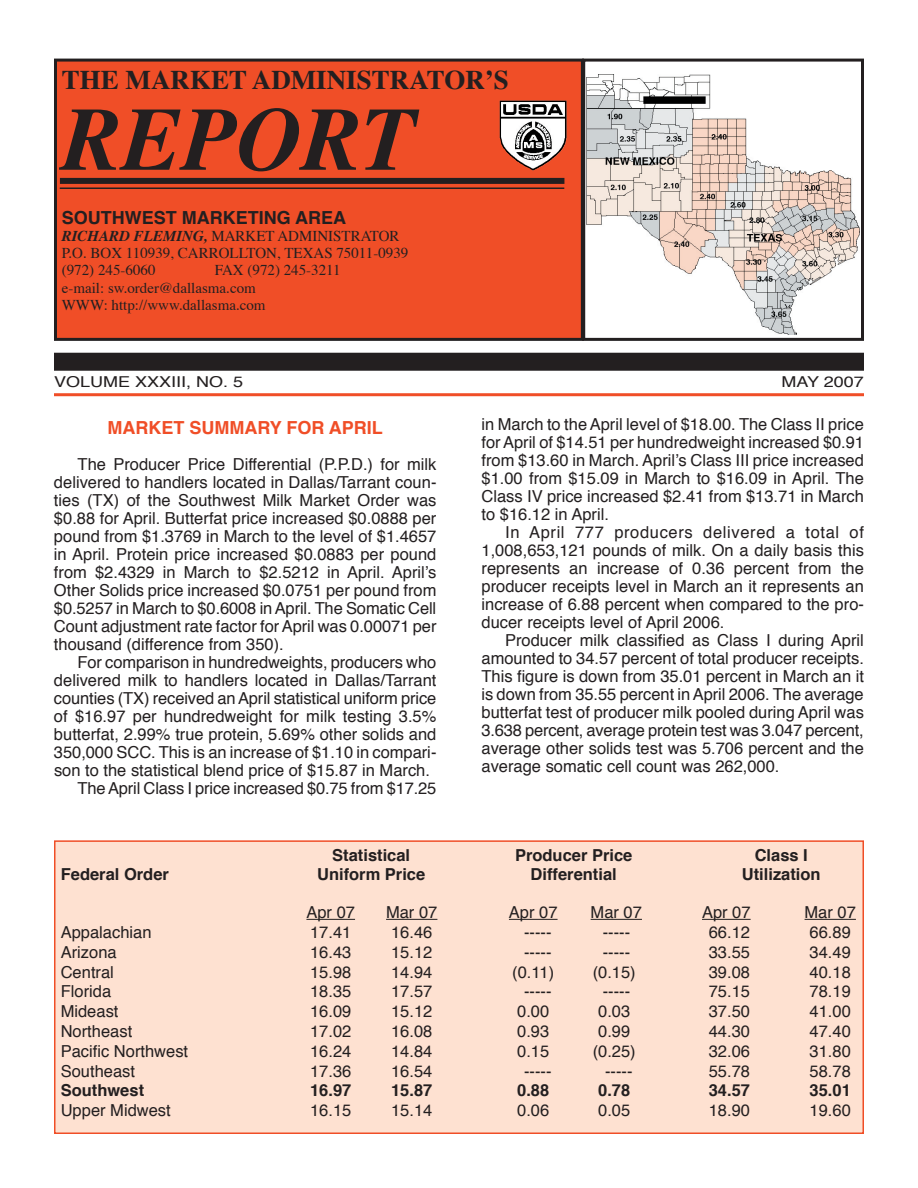
<style>
.page{position:relative;width:918px;height:1188px;background:#fff}
.page>*{position:absolute;margin:0;border:0;box-sizing:border-box;transform-origin:0 0}
.t1{font:italic 700 90px "Times";color:#231f20}
.t2{font:700 27px "Times";color:#231f20}
.t3{font:700 18px "Helvetica";color:#231f20}
.t4{font:700 18px "Helvetica";color:#f04e27}
.t5{font:16.5px/18px "Helvetica";color:#231f20;text-align:justify}
.t6{font:700 16.5px "Helvetica";color:#231f20}
.t7{font:15px/17.2px "Times";color:#231f20}
.t8{font:15px "Helvetica";color:#231f20;scale:1.2 1}
.s1{font-weight:700;font-style:italic}
</style>
<div class="page">
<div style="left:56px;top:60px;width:526px;height:279px;background:#f04e27"></div>
<div style="left:54px;top:59px;width:530px;height:282px;border:3px solid #231f20"></div>
<div style="left:582px;top:59px;width:282px;height:282px;border:3px solid #231f20"></div>
<div style="left:54px;top:353px;width:810px;height:18px;background:#231f20"></div>
<hr style="left:54px;top:393px;width:810px;height:3px;background:#f04e27">
<div style="left:60px;top:178px;width:504px;height:6px;background:#231f20"></div>
<hr style="left:60px;top:188px;width:504px;height:1px;background:#231f20">
<img style="left:500px;top:101px;width:67px;height:69px">
<img style="left:586px;top:74px;width:273px;height:261px">
<div style="left:55px;top:841px;width:808px;height:292px;background:#fee1d1"></div>
<div style="left:54px;top:840px;width:810px;height:294px;border:2px solid #f04e27"></div>
<hr style="left:306px;top:919px;width:49px;height:1px;background:#231f20">
<hr style="left:386px;top:919px;width:51px;height:1px;background:#231f20">
<hr style="left:509px;top:919px;width:49px;height:1px;background:#231f20">
<hr style="left:591px;top:919px;width:51px;height:1px;background:#231f20">
<hr style="left:702px;top:919px;width:49px;height:1px;background:#231f20">
<hr style="left:805px;top:919px;width:51px;height:1px;background:#231f20">
<h2 class="t2" style="left:62px;top:62px;width:449px">THE MARKET ADMINISTRATORʼS</h2>
<h1 class="t1" style="left:62px;top:81px;width:357px">REPORT</h1>
<p class="t3" style="left:62px;top:205px;width:286px">SOUTHWEST MARKETING AREA</p>
<p class="t7" style="left:62px;top:228px;width:348px"><span class="s1">RICHARD FLEMING,</span> MARKET ADMINISTRATOR<br>P.O. BOX 110939, CARROLLTON, TEXAS 75011-0939 (972) 245-6060</p>
<p class="t7" style="left:62px;top:263px;width:280px;text-indent:153px">FAX (972) 245-3211 e-mail: sw.order@dallasma.com<br>WWW: http://www.dallasma.com</p>
<p class="t8" style="left:54px;top:371px;width:159px">VOLUME XXXIII, NO. 5</p>
<p class="t8" style="left:782px;top:371px;width:70px">MAY 2007</p>
<p class="t4" style="left:108px;top:415px;width:277px">MARKET SUMMARY FOR APRIL</p>
<p class="t5" style="left:54px;top:456px;width:384px;text-indent:24px">The Producer Price Differential (P.P.D.) for milk delivered to handlers located in Dallas/Tarrant coun&shy;ties (TX) of the Southwest Milk Market Order was $0.88 for April. Butterfat price increased $0.0888 per pound from $1.3769 in March to the level of $1.4657 in April. Protein price increased $0.0883 per pound from $2.4329 in March to $2.5212 in April. Aprilʼs Other Solids price increased $0.0751 per pound from $0.5257 in March to $0.6008 in April. The Somatic Cell Count adjustment rate factor for April was 0.00071 per thousand (difference from 350).</p>
<p class="t5" style="left:78px;top:654px;width:360px">For comparison in hundredweights, producers who</p>
<p class="t5" style="left:54px;top:672px;width:384px">delivered milk to handlers located in Dallas/Tarrant</p>
<p class="t5" style="left:54px;top:690px;width:384px">counties (TX) received an April statistical uniform price</p>
<p class="t5" style="left:54px;top:708px;width:384px">of $16.97 per hundredweight for milk testing 3.5%</p>
<p class="t5" style="left:54px;top:726px;width:384px">butterfat, 2.99% true protein, 5.69% other solids and</p>
<p class="t5" style="left:54px;top:744px;width:384px">350,000 SCC. This is an increase of $1.10 in compari-</p>
<p class="t5" style="left:54px;top:762px;width:378px">son to the statistical blend price of $15.87 in March.</p>
<p class="t5" style="left:78px;top:780px;width:360px">The April Class I price increased $0.75 from $17.25</p>
<p class="t5" style="left:481px;top:416px;width:384px">in March to the April level of $18.00. The Class II price for April of $14.51 per hundredweight increased $0.91 from $13.60 in March. Aprilʼs Class III price increased $1.00 from $15.09 in March to $16.09 in April. The Class IV price increased $2.41 from $13.71 in March to $16.12 in April.</p>
<p class="t5" style="left:481px;top:524px;width:384px;text-indent:24px">In April 777 producers delivered a total of 1,008,653,121 pounds of milk. On a daily basis this represents an increase of 0.36 percent from the producer receipts level in March an it represents an increase of 6.88 percent when compared to the pro&shy;ducer receipts level of April 2006.</p>
<p class="t5" style="left:481px;top:632px;width:384px;text-indent:24px">Producer milk classified as Class I during April amounted to 34.57 percent of total producer receipts.<br>This figure is down from 35.01 percent in March an it is down from 35.55 percent in April 2006. The average butterfat test of producer milk pooled during April was 3.638 percent, average protein test was 3.047 percent, average other solids test was 5.706 percent and the average somatic cell count was 262,000.</p>
<p class="t6" style="left:332px;top:843px;width:79px">Statistical</p>
<p class="t6" style="left:515px;top:843px;width:119px">Producer Price</p>
<p class="t6" style="left:755px;top:843px;width:55px">Class I</p>
<p class="t6" style="left:61px;top:863px;width:110px">Federal Order</p>
<p class="t6" style="left:317px;top:863px;width:110px">Uniform Price</p>
<p class="t6" style="left:531px;top:863px;width:88px">Differential</p>
<p class="t6" style="left:742px;top:863px;width:80px">Utilization</p>
<p class="t5" style="left:306px;top:904px;width:50px">Apr 07</p>
<p class="t5" style="left:386px;top:904px;width:53px">Mar 07</p>
<p class="t5" style="left:509px;top:904px;width:50px">Apr 07</p>
<p class="t5" style="left:591px;top:904px;width:53px">Mar 07</p>
<p class="t5" style="left:702px;top:904px;width:50px">Apr 07</p>
<p class="t5" style="left:805px;top:904px;width:53px">Mar 07</p>
<p class="t5" style="left:61px;top:924px;width:92px">Appalachian</p>
<p class="t5" style="left:310px;top:924px;width:43px">17.41</p>
<p class="t5" style="left:391px;top:924px;width:43px">16.46</p>
<p class="t5" style="left:524px;top:924px;width:29px">-----</p>
<p class="t5" style="left:603px;top:924px;width:29px">-----</p>
<p class="t5" style="left:709px;top:924px;width:43px">66.12</p>
<p class="t5" style="left:810px;top:924px;width:43px">66.89</p>
<p class="t5" style="left:61px;top:944px;width:57px">Arizona</p>
<p class="t5" style="left:310px;top:944px;width:43px">16.43</p>
<p class="t5" style="left:391px;top:944px;width:43px">15.12</p>
<p class="t5" style="left:524px;top:944px;width:29px">-----</p>
<p class="t5" style="left:603px;top:944px;width:29px">-----</p>
<p class="t5" style="left:709px;top:944px;width:43px">33.55</p>
<p class="t5" style="left:810px;top:944px;width:43px">34.49</p>
<p class="t5" style="left:61px;top:964px;width:55px">Central</p>
<p class="t5" style="left:310px;top:964px;width:43px">15.98</p>
<p class="t5" style="left:391px;top:964px;width:43px">14.94</p>
<p class="t5" style="left:512px;top:964px;width:43px">(0.11)</p>
<p class="t5" style="left:593px;top:964px;width:45px">(0.15)</p>
<p class="t5" style="left:709px;top:964px;width:43px">39.08</p>
<p class="t5" style="left:810px;top:964px;width:43px">40.18</p>
<p class="t5" style="left:61px;top:984px;width:52px">Florida</p>
<p class="t5" style="left:310px;top:984px;width:43px">18.35</p>
<p class="t5" style="left:391px;top:984px;width:43px">17.57</p>
<p class="t5" style="left:524px;top:984px;width:29px">-----</p>
<p class="t5" style="left:603px;top:984px;width:29px">-----</p>
<p class="t5" style="left:709px;top:984px;width:43px">75.15</p>
<p class="t5" style="left:810px;top:984px;width:43px">78.19</p>
<p class="t5" style="left:61px;top:1003px;width:59px">Mideast</p>
<p class="t5" style="left:310px;top:1003px;width:43px">16.09</p>
<p class="t5" style="left:391px;top:1003px;width:43px">15.12</p>
<p class="t5" style="left:517px;top:1003px;width:34px">0.00</p>
<p class="t5" style="left:598px;top:1003px;width:34px">0.03</p>
<p class="t5" style="left:709px;top:1003px;width:43px">37.50</p>
<p class="t5" style="left:810px;top:1003px;width:43px">41.00</p>
<p class="t5" style="left:61px;top:1023px;width:73px">Northeast</p>
<p class="t5" style="left:310px;top:1023px;width:43px">17.02</p>
<p class="t5" style="left:391px;top:1023px;width:43px">16.08</p>
<p class="t5" style="left:517px;top:1023px;width:34px">0.93</p>
<p class="t5" style="left:598px;top:1023px;width:34px">0.99</p>
<p class="t5" style="left:709px;top:1023px;width:43px">44.30</p>
<p class="t5" style="left:810px;top:1023px;width:43px">47.40</p>
<p class="t5" style="left:61px;top:1043px;width:129px">Pacific Northwest</p>
<p class="t5" style="left:310px;top:1043px;width:43px">16.24</p>
<p class="t5" style="left:391px;top:1043px;width:43px">14.84</p>
<p class="t5" style="left:517px;top:1043px;width:34px">0.15</p>
<p class="t5" style="left:593px;top:1043px;width:45px">(0.25)</p>
<p class="t5" style="left:709px;top:1043px;width:43px">32.06</p>
<p class="t5" style="left:810px;top:1043px;width:43px">31.80</p>
<p class="t5" style="left:61px;top:1063px;width:76px">Southeast</p>
<p class="t5" style="left:310px;top:1063px;width:43px">17.36</p>
<p class="t5" style="left:391px;top:1063px;width:43px">16.54</p>
<p class="t5" style="left:524px;top:1063px;width:29px">-----</p>
<p class="t5" style="left:605px;top:1063px;width:29px">-----</p>
<p class="t5" style="left:709px;top:1063px;width:43px">55.78</p>
<p class="t5" style="left:810px;top:1063px;width:43px">58.78</p>
<p class="t6" style="left:61px;top:1079px;width:85px">Southwest</p>
<p class="t6" style="left:310px;top:1079px;width:43px">16.97</p>
<p class="t6" style="left:391px;top:1079px;width:43px">15.87</p>
<p class="t6" style="left:517px;top:1079px;width:34px">0.88</p>
<p class="t6" style="left:598px;top:1079px;width:34px">0.78</p>
<p class="t6" style="left:709px;top:1079px;width:43px">34.57</p>
<p class="t6" style="left:810px;top:1079px;width:43px">35.01</p>
<p class="t5" style="left:61px;top:1102px;width:112px">Upper Midwest</p>
<p class="t5" style="left:310px;top:1102px;width:43px">16.15</p>
<p class="t5" style="left:391px;top:1102px;width:43px">15.14</p>
<p class="t5" style="left:517px;top:1102px;width:34px">0.06</p>
<p class="t5" style="left:598px;top:1102px;width:34px">0.05</p>
<p class="t5" style="left:709px;top:1102px;width:43px">18.90</p>
<p class="t5" style="left:810px;top:1102px;width:43px">19.60</p>
</div>
